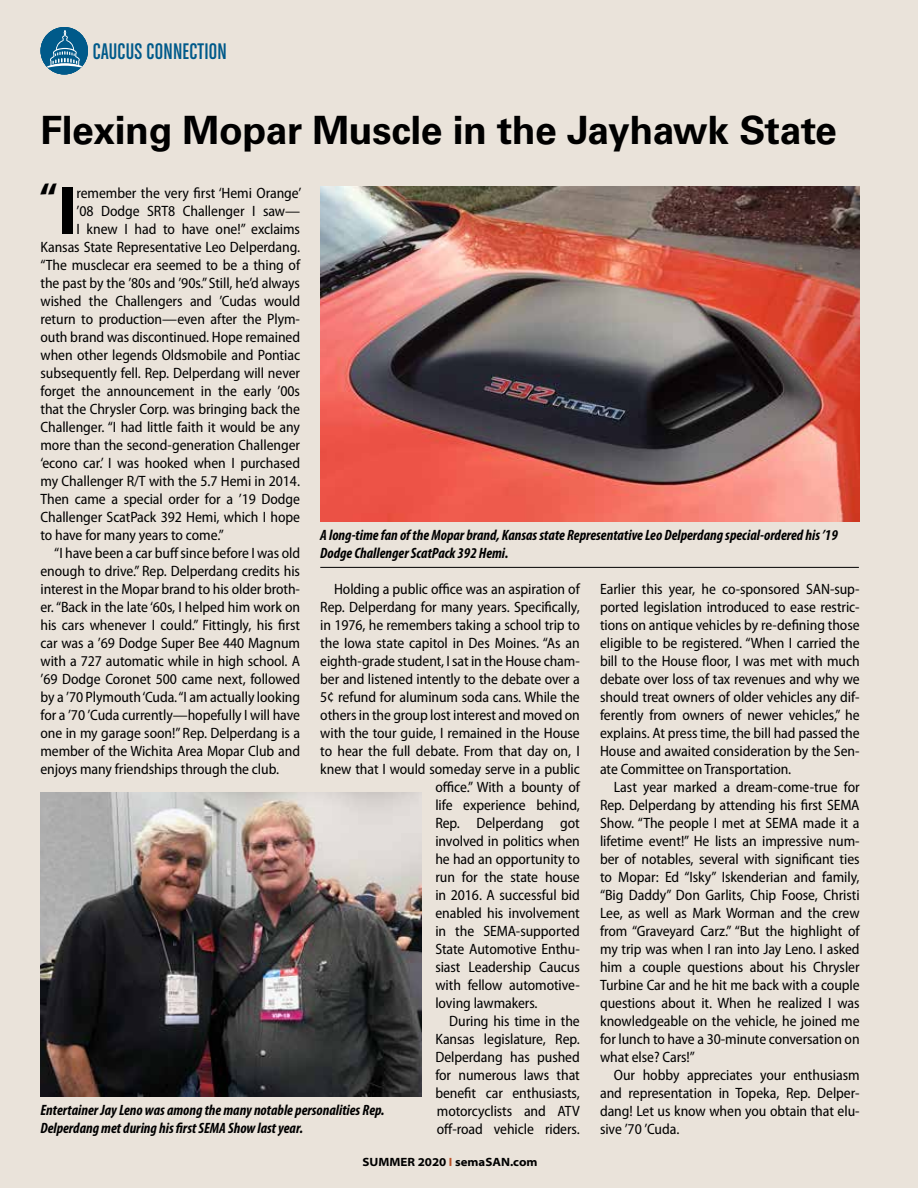
<style>
.page{position:relative;width:918px;height:1188px;background:#eae3da}
.page>*{position:absolute;margin:0;border:0;box-sizing:border-box;transform-origin:0 0}
.t1{font:700 39.9px "Myriad Pro";color:#000}
.t2{font:700 39px "Univers LT Std";letter-spacing:-.01em;color:#000}
.t3{font:24px "Chalet Comprime Cologne Eighty";letter-spacing:.01em;color:#005a8a}
.t4{font:semi-condensed 15px/18px "Myriad Pro";letter-spacing:-.005em;color:#000;text-align:justify}
.t5{font:italic 700 condensed 15px/18px "Myriad Pro";color:#000}
.t6{font:700 semi-expanded 12px "Myriad Pro";color:#000}
.s1{font-size:68.4px}
.s2{color:#ba5128}
</style>
<div class="page">
<img style="left:320px;top:186px;width:540px;height:336px">
<img style="left:40px;top:792px;width:382px;height:305px">
<hr style="left:320px;top:567px;width:539px;height:1px;background:#000">
<svg style="left:40px;top:27px;width:48px;height:48px"></svg>
<h3 class="t3" style="left:93px;top:38px;width:136px">CAUCUS CONNECTION</h3>
<h2 class="t2" style="left:40px;top:107px;width:798px">Flexing Mopar Muscle in the Jayhawk State</h2>
<h1 class="t1" style="left:40px;top:175px;width:39px">“<span class="s1">I</span></h1>
<p class="t4" style="left:77px;top:184px;width:226px">remember the very first ‘Hemi Orange’</p>
<p class="t4" style="left:77px;top:202px;width:225px">’08 Dodge SRT8 Challenger I saw—</p>
<p class="t4" style="left:77px;top:220px;width:225px">I knew I had to have one!” exclaims</p>
<p class="t4" style="left:40px;top:238px;width:261px">Kansas State Representative Leo Delperdang.</p>
<p class="t4" style="left:40px;top:256px;width:261px">“The musclecar era seemed to be a thing of</p>
<p class="t4" style="left:40px;top:274px;width:261px">the past by the ’80s and ’90s.” Still, he’d always</p>
<p class="t4" style="left:40px;top:292px;width:261px">wished the Challengers and ’Cudas would</p>
<p class="t4" style="left:40px;top:310px;width:261px">return to production—even after the Plym-</p>
<p class="t4" style="left:40px;top:328px;width:261px">outh brand was discontinued. Hope remained</p>
<p class="t4" style="left:40px;top:346px;width:261px">when other legends Oldsmobile and Pontiac</p>
<p class="t4" style="left:40px;top:364px;width:261px">subsequently fell. Rep. Delperdang will never</p>
<p class="t4" style="left:40px;top:382px;width:261px">forget the announcement in the early ’00s</p>
<p class="t4" style="left:40px;top:400px;width:261px">that the Chrysler Corp. was bringing back the</p>
<p class="t4" style="left:40px;top:418px;width:261px">Challenger. “I had little faith it would be any</p>
<p class="t4" style="left:40px;top:436px;width:261px">more than the second-generation Challenger</p>
<p class="t4" style="left:40px;top:454px;width:261px">‘econo car.’ I was hooked when I purchased</p>
<p class="t4" style="left:40px;top:472px;width:261px">my Challenger R/T with the 5.7 Hemi in 2014.</p>
<p class="t4" style="left:40px;top:490px;width:261px">Then came a special order for a ’19 Dodge</p>
<p class="t4" style="left:40px;top:508px;width:261px">Challenger ScatPack 392 Hemi, which I hope</p>
<p class="t4" style="left:40px;top:526px;width:185px">to have for many years to come.”</p>
<p class="t4" style="left:54px;top:544px;width:247px">“I have been a car buff since before I was old</p>
<p class="t4" style="left:40px;top:562px;width:261px">enough to drive.” Rep. Delperdang credits his</p>
<p class="t4" style="left:40px;top:580px;width:261px">interest in the Mopar brand to his older broth-</p>
<p class="t4" style="left:40px;top:598px;width:261px">er. “Back in the late ‘60s, I helped him work on</p>
<p class="t4" style="left:40px;top:616px;width:261px">his cars whenever I could.” Fittingly, his first</p>
<p class="t4" style="left:40px;top:634px;width:261px">car was a ’69 Dodge Super Bee 440 Magnum</p>
<p class="t4" style="left:40px;top:652px;width:261px">with a 727 automatic while in high school. A</p>
<p class="t4" style="left:40px;top:670px;width:261px">’69 Dodge Coronet 500 came next, followed</p>
<p class="t4" style="left:40px;top:688px;width:261px">by a ’70 Plymouth ‘Cuda. “I am actually looking</p>
<p class="t4" style="left:40px;top:706px;width:261px">for a ’70 ’Cuda currently—hopefully I will have</p>
<p class="t4" style="left:40px;top:724px;width:261px">one in my garage soon!” Rep. Delperdang is a</p>
<p class="t4" style="left:40px;top:742px;width:261px">member of the Wichita Area Mopar Club and</p>
<p class="t4" style="left:40px;top:760px;width:240px">enjoys many friendships through the club.</p>
<p class="t5" style="left:320px;top:526px;width:519px">A long-time fan of the Mopar brand, Kansas state Representative Leo Delperdang special-ordered his ’19<br>Dodge Challenger ScatPack 392 Hemi.</p>
<p class="t4" style="left:334px;top:580px;width:247px">Holding a public office was an aspiration of</p>
<p class="t4" style="left:320px;top:598px;width:261px">Rep. Delperdang for many years. Specifically,</p>
<p class="t4" style="left:320px;top:616px;width:261px">in 1976, he remembers taking a school trip to</p>
<p class="t4" style="left:320px;top:634px;width:261px">the Iowa state capitol in Des Moines. “As an</p>
<p class="t4" style="left:320px;top:652px;width:261px">eighth-grade student, I sat in the House cham-</p>
<p class="t4" style="left:320px;top:670px;width:261px">ber and listened intently to the debate over a</p>
<p class="t4" style="left:320px;top:688px;width:261px">5¢ refund for aluminum soda cans. While the</p>
<p class="t4" style="left:320px;top:706px;width:261px">others in the group lost interest and moved on</p>
<p class="t4" style="left:320px;top:724px;width:261px">with the tour guide, I remained in the House</p>
<p class="t4" style="left:320px;top:742px;width:261px">to hear the full debate. From that day on, I</p>
<p class="t4" style="left:320px;top:760px;width:261px">knew that I would someday serve in a public</p>
<p class="t4" style="left:435px;top:778px;width:146px">office.” With a bounty of</p>
<p class="t4" style="left:435px;top:796px;width:146px">life experience behind,</p>
<p class="t4" style="left:435px;top:814px;width:146px">Rep. Delperdang got</p>
<p class="t4" style="left:435px;top:832px;width:146px">involved in politics when</p>
<p class="t4" style="left:435px;top:850px;width:146px">he had an opportunity to</p>
<p class="t4" style="left:435px;top:868px;width:146px">run for the state house</p>
<p class="t4" style="left:435px;top:886px;width:146px">in 2016. A successful bid</p>
<p class="t4" style="left:435px;top:904px;width:146px">enabled his involvement</p>
<p class="t4" style="left:435px;top:922px;width:146px">in the SEMA-supported</p>
<p class="t4" style="left:435px;top:940px;width:146px">State Automotive Enthu-</p>
<p class="t4" style="left:435px;top:958px;width:146px">siast Leadership Caucus</p>
<p class="t4" style="left:435px;top:976px;width:146px">with fellow automotive-</p>
<p class="t4" style="left:435px;top:994px;width:104px">loving lawmakers.</p>
<p class="t4" style="left:449px;top:1012px;width:132px">During his time in the</p>
<p class="t4" style="left:435px;top:1030px;width:146px">Kansas legislature, Rep.</p>
<p class="t4" style="left:435px;top:1048px;width:146px">Delperdang has pushed</p>
<p class="t4" style="left:435px;top:1066px;width:146px">for numerous laws that</p>
<p class="t4" style="left:435px;top:1084px;width:146px">benefit car enthusiasts,</p>
<p class="t4" style="left:437px;top:1102px;width:144px">motorcyclists and ATV</p>
<p class="t4" style="left:437px;top:1120px;width:144px">off-road vehicle riders.</p>
<p class="t4" style="left:600px;top:580px;width:261px">Earlier this year, he co-sponsored SAN-sup&shy;ported legislation introduced to ease restric&shy;tions on antique vehicles by re-defining those eligible to be registered. “When I carried the bill to the House floor, I was met with much debate over loss of tax revenues and why we should treat owners of older vehicles any dif&shy;ferently from owners of newer vehicles,” he explains. At press time, the bill had passed the House and awaited consideration by the Sen&shy;ate Committee on Transportation.</p>
<p class="t4" style="left:600px;top:778px;width:261px;text-indent:14px">Last year marked a dream-come-true for Rep. Delperdang by attending his first SEMA Show. “The people I met at SEMA made it a lifetime event!” He lists an impressive num&shy;ber of notables, several with significant ties to Mopar: Ed “Isky” Iskenderian and family, “Big Daddy” Don Garlits, Chip Foose, Christi Lee, as well as Mark Worman and the crew from “Graveyard Carz.” “But the highlight of my trip was when I ran into Jay Leno. I asked him a couple questions about his Chrysler Turbine Car and he hit me back with a couple questions about it. When he realized I was knowledgeable on the vehicle, he joined me for lunch to have a 30-minute conversation on what else? Cars!”</p>
<p class="t4" style="left:600px;top:1066px;width:261px;text-indent:14px">Our hobby appreciates your enthusiasm and representation in Topeka, Rep. Delper&shy;dang! Let us know when you obtain that elu&shy;sive ’70 ’Cuda.</p>
<p class="t5" style="left:40px;top:1101px;width:346px">Entertainer Jay Leno was among the many notable personalities Rep.<br>Delperdang met during his first SEMA Show last year.</p>
<p class="t6" style="left:363px;top:1155px;width:177px">SUMMER 2020 <span class="s2">I</span> semaSAN.com</p>
</div>
